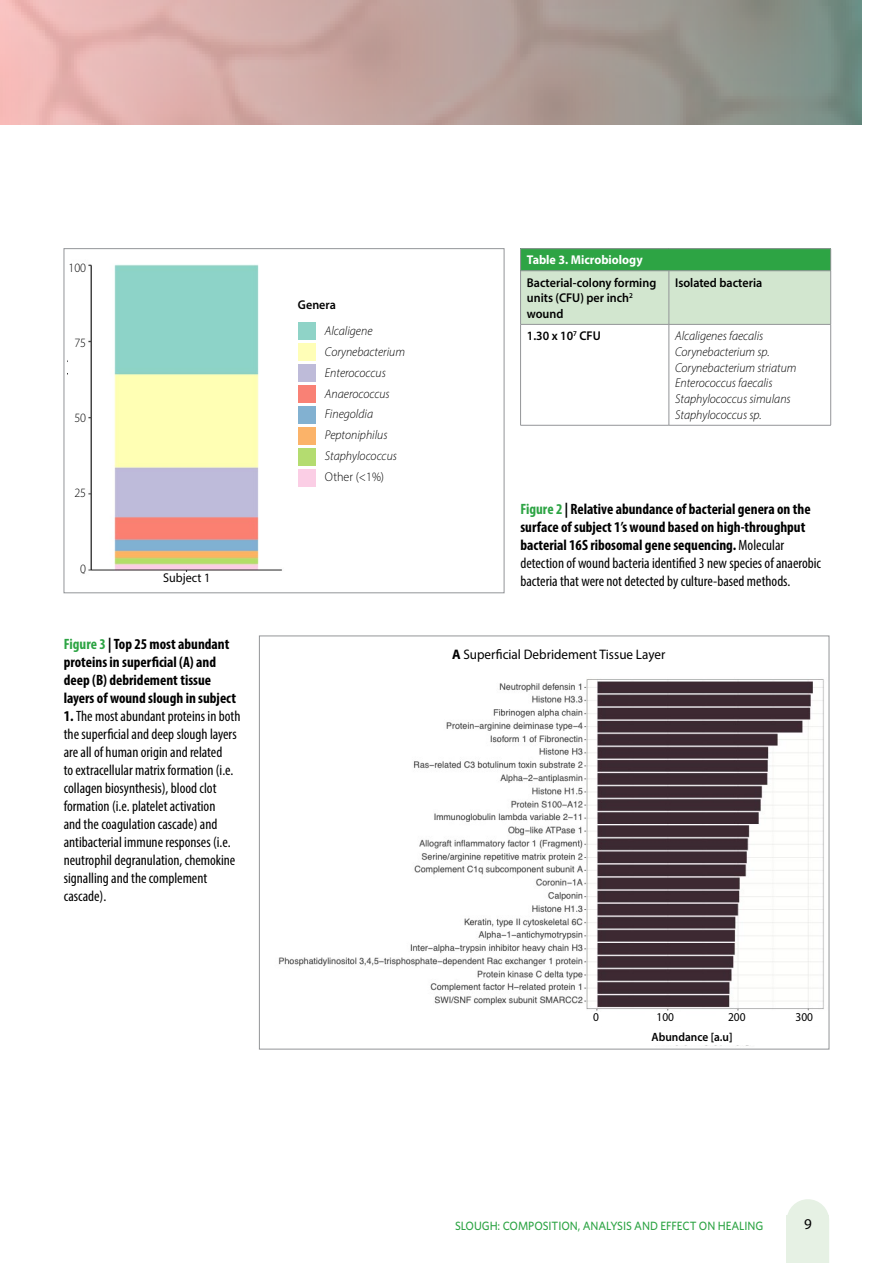
<style>
.page{position:relative;width:893px;height:1263px;background:#fff}
.page>*{position:absolute;margin:0;border:0;box-sizing:border-box;transform-origin:0 0}
.t1{font:700 condensed 15px/18px "Myriad Pro";color:#000}
.t2{font:condensed 15px/18px "Myriad Pro";color:#000}
.t3{font:15px "Myriad Pro";color:#000}
.t4{font:13.8px "Myriad Pro";color:#000;scale:.95 1}
.t5{font:italic 300 12.75px/15.8px "Myriad Pro";color:#000;scale:.95 1}
.t6{font:600 12.75px/15.8px "Myriad Pro";color:#000;scale:.95 1}
.t7{font:300 12.75px "Myriad Pro";color:#000;scale:.95 1}
.t8{font:700 12.75px "Myriad Pro";color:#fff;scale:.95 1}
.t9{font:12.75px "Myriad Pro";color:#000;scale:.95 1}
.t10{font:500 12px "Whitney";letter-spacing:-.005em;color:#2da444;scale:.95 1}
.t11{font:600 12px "Myriad Pro";color:#000;scale:.95 1}
.t12{font:12px "Myriad Pro";color:#000;scale:.95 1}
.s1{color:#2da444}
.s2{font-weight:700}
.s3{font-weight:400}
</style>
<div class="page">
<svg style="left:1px;top:0;width:860px;height:125px;background:#b9a19c"></svg>
<hr style="left:0;top:0;width:1px;height:125px;background:#f9bdba">
<svg style="left:787px;top:1199px;width:41px;height:16px"></svg>
<div style="left:786px;top:1215px;width:43px;height:48px;background:#e6f1e4"></div>
<hr style="left:520px;top:248px;width:149px;height:1px;background:#939598">
<hr style="left:669px;top:248px;width:162px;height:1px;background:#939598">
<svg style="left:520px;top:249px;width:311px;height:75px;background:#a2d2a7"></svg>
<hr style="left:520px;top:270px;width:149px;height:1px;background:#939598">
<hr style="left:520px;top:271px;width:1px;height:53px;background:#939598">
<hr style="left:669px;top:270px;width:162px;height:1px;background:#939598">
<hr style="left:669px;top:271px;width:1px;height:53px;background:#939598">
<hr style="left:830px;top:271px;width:1px;height:53px;background:#939598">
<hr style="left:520px;top:324px;width:149px;height:1px;background:#939598">
<hr style="left:520px;top:325px;width:1px;height:100px;background:#939598">
<hr style="left:669px;top:324px;width:162px;height:1px;background:#939598">
<hr style="left:669px;top:325px;width:1px;height:100px;background:#939598">
<hr style="left:830px;top:325px;width:1px;height:100px;background:#939598">
<hr style="left:520px;top:425px;width:149px;height:1px;background:#939598">
<hr style="left:669px;top:425px;width:162px;height:1px;background:#939598">
<img style="left:82px;top:264px;width:200px;height:310px">
<div style="left:64px;top:248px;width:440px;height:345px;border:1px solid #939598"></div>
<div style="left:68px;top:262px;width:18px;height:310px;background:#fff"></div>
<div style="left:89px;top:572px;width:195px;height:14px;background:#fff"></div>
<div style="left:298px;top:322px;width:18px;height:18px;background:#8fd3c7"></div>
<div style="left:298px;top:343px;width:18px;height:18px;background:#fffeb7"></div>
<div style="left:298px;top:364px;width:18px;height:18px;background:#bebbd9"></div>
<div style="left:298px;top:385px;width:18px;height:18px;background:#f98175"></div>
<div style="left:298px;top:406px;width:18px;height:18px;background:#82b1d1"></div>
<div style="left:298px;top:427px;width:18px;height:18px;background:#fbb369"></div>
<div style="left:298px;top:448px;width:18px;height:18px;background:#b4dc70"></div>
<div style="left:298px;top:469px;width:18px;height:18px;background:#fbcee5"></div>
<img style="left:278px;top:679px;width:546px;height:367px">
<div style="left:576px;top:1012px;width:40px;height:13px;background:#fff"></div>
<div style="left:645px;top:1012px;width:40px;height:13px;background:#fff"></div>
<div style="left:716px;top:1012px;width:41px;height:13px;background:#fff"></div>
<div style="left:784px;top:1012px;width:40px;height:13px;background:#fff"></div>
<div style="left:627px;top:1031px;width:130px;height:14px;background:#fff"></div>
<p class="t7" style="left:68px;top:260px;width:20px">100</p>
<p class="t7" style="left:74px;top:335px;width:14px">75</p>
<p class="t7" style="left:74px;top:410px;width:14px">50</p>
<p class="t7" style="left:74px;top:485px;width:14px">25</p>
<p class="t7" style="left:80px;top:561px;width:8px">0</p>
<p class="t9" style="left:163px;top:570px;width:51px">Subject 1</p>
<p class="t1" style="left:64px;top:635px;width:174px"><span class="s1">Figure 3</span> | Top 25 most abundant proteins in superficial (A) and deep (B) debridement tissue layers of wound slough in subject</p>
<p class="t2" style="left:64px;top:707px;width:178px"><span class="s2">1.</span> The most abundant proteins in both the superficial and deep slough layers are all of human origin and related<br>to extracellular matrix formation (i.e. collagen biosynthesis), blood clot formation (i.e. platelet activation<br>and the coagulation cascade) and antibacterial immune responses (i.e. neutrophil degranulation, chemokine signalling and the complement cascade).</p>
<p class="t6" style="left:298px;top:296px;width:41px">Genera</p>
<p class="t5" style="left:325px;top:341px;width:86px;line-height:20.7px">Corynebacterium<br>Enterococcus<br>Anaerococcus<br>Finegoldia<br>Peptoniphilus<br>Staphylococcus</p>
<p class="t7" style="left:325px;top:469px;width:64px">Other (&lt;1%)</p>
<p class="t5" style="left:325px;top:323px;width:52px">Alcaligene</p>
<p class="t8" style="left:527px;top:252px;width:123px">Table 3. Microbiology</p>
<p class="t6" style="left:527px;top:274px;width:138px">Bacterial-colony forming units (CFU) per inch<sup>2 </sup>wound</p>
<p class="t6" style="left:675px;top:274px;width:93px">Isolated bacteria</p>
<p class="t6" style="left:527px;top:328px;width:79px">1.30 x 10<sup>7</sup> CFU</p>
<p class="t5" style="left:675px;top:328px;width:129px">Alcaligenes faecalis<br>Corynebacterium sp.<br>Corynebacterium striatum<br>Enterococcus faecalis<br>Staphylococcus simulans<br>Staphylococcus sp.</p>
<p class="t1" style="left:520px;top:500px;width:302px"><span class="s1">Figure 2</span> | Relative abundance of bacterial genera on the surface of subject 1’s wound based on high-throughput bacterial 16S ribosomal gene sequencing. <span class="s3">Molecular detection of wound bacteria identified 3 new species of anaerobic bacteria that were not detected by culture-based methods.</span></p>
<p class="t4" style="left:452px;top:646px;width:226px"><span class="s2">A</span> Superficial Debridement Tissue Layer</p>
<p class="t12" style="left:593px;top:1009px;width:8px">0</p>
<p class="t12" style="left:656px;top:1009px;width:20px">100</p>
<p class="t12" style="left:728px;top:1009px;width:20px">200</p>
<p class="t12" style="left:795px;top:1009px;width:20px">300</p>
<p class="t11" style="left:652px;top:1029px;width:87px">Abundance [a.u]</p>
<p class="t10" style="left:455px;top:1219px;width:326px">SLOUGH: COMPOSITION, ANALYSIS AND EFFECT ON HEALING</p>
<p class="t3" style="left:804px;top:1214px;width:9px">9</p>
</div>
